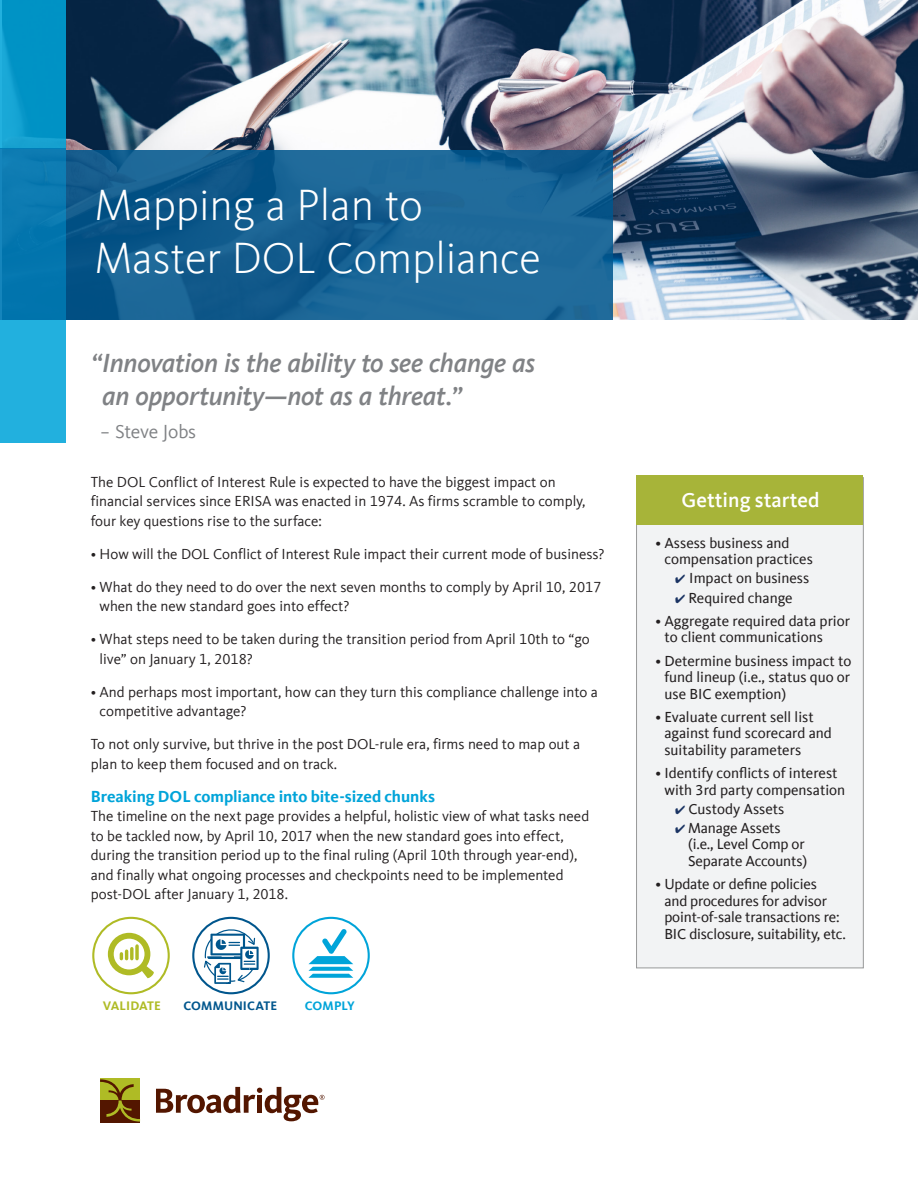
<style>
.page{position:relative;width:918px;height:1188px;background:#fff}
.page>*{position:absolute;margin:0;border:0;box-sizing:border-box;transform-origin:0 0}
.t1{font:300 45px/52.5px "Kievit Offc";color:#fff}
.t2{font:italic 500 27px/33px "Kievit Offc";letter-spacing:-.01em;color:#808285}
.Body{font:500 21px "Kievit Offc";color:#fff}
.t3{font:19.5px "Kievit Offc";letter-spacing:-.015em;color:#808285}
.t4{font:700 16.5px "Kievit Offc";letter-spacing:-.005em;color:#00a4d9}
.Brch_Lead-in{font:15px/19.5px "Kievit Offc";color:#231f20}
.Body-2{font:15px/16.5px "Kievit Offc";color:#231f20}
.t5{font:700 12.75px "Kievit Offc";letter-spacing:.01em;color:#00568d}
.t6{font:700 12.75px "Kievit Offc";letter-spacing:-.005em;color:#afbb25}
.t7{font:700 12.75px "Kievit Offc";color:#00a4d9}
.s1{color:#1b3463}
</style>
<div class="page">
<img style="left:66px;top:0;width:852px;height:320px">
<svg style="left:66px;top:150px;width:546px;height:170px;background:#166192"></svg>
<div style="left:0;top:320px;width:66px;height:123px;background:#22b0de"></div>
<svg style="left:0;top:0;width:66px;height:148px;background:#0697c8"></svg>
<div style="left:0;top:148px;width:66px;height:172px;background:#0576af"></div>
<div style="left:100px;top:1078px;width:40px;height:22px;background:#afbb25"></div>
<div style="left:100px;top:1100px;width:40px;height:23px;background:#531600"></div>
<svg style="left:100px;top:1079px;width:40px;height:43px"></svg>
<svg style="left:156px;top:1087px;width:169px;height:34px"></svg>
<div style="left:636px;top:477px;width:228px;height:491px;background:#f2f3f4;border:1px solid #989999"></div>
<div style="left:637px;top:475px;width:226px;height:50px;background:#a7b439"></div>
<div style="left:92px;top:917px;width:78px;height:77px;border:2px solid #afbb25;border-radius:50%"></div>
<svg style="left:108px;top:933px;width:46px;height:45px"></svg>
<svg style="left:130px;top:949px;width:4px;height:10px"></svg>
<svg style="left:135px;top:946px;width:4px;height:13px"></svg>
<div style="left:192px;top:917px;width:78px;height:77px;border:2px solid #00568d;border-radius:50%"></div>
<svg style="left:203px;top:927px;width:56px;height:57px"></svg>
<div style="left:292px;top:917px;width:78px;height:77px;border:2px solid #00a4d9;border-radius:50%"></div>
<svg style="left:308px;top:929px;width:45px;height:49px"></svg>
<p class="t1" style="left:94px;top:180px;width:448px">Mapping a Plan to<br>Master DOL Compliance</p>
<p class="t2" style="left:102px;top:346px;width:435px;text-indent:-11px">“Innovation is the ability to see change as an opportunity—not as a threat.”</p>
<p class="t3" style="left:100px;top:420px;width:98px">− Steve Jobs</p>
<p class="Brch_Lead-in" style="left:91px;top:472px;width:496px">The DOL Conflict of Interest Rule is expected to have the biggest impact on financial services since ERISA was enacted in 1974. As firms scramble to comply, four key questions rise to the surface:</p>
<p class="Brch_Lead-in" style="left:91px;top:544px;width:515px">• How will the DOL Conflict of Interest Rule impact their current mode of business?</p>
<p class="Brch_Lead-in" style="left:100px;top:577px;width:504px;text-indent:-9px">• What do they need to do over the next seven months to comply by April 10, 2017 when the new standard goes into effect?</p>
<p class="Brch_Lead-in" style="left:100px;top:630px;width:492px;text-indent:-9px">• What steps need to be taken during the transition period from April 10th to “go live” on January 1, 2018?</p>
<p class="Brch_Lead-in" style="left:100px;top:682px;width:500px;text-indent:-9px">• And perhaps most important, how can they turn this compliance challenge into a competitive advantage?</p>
<p class="Brch_Lead-in" style="left:91px;top:735px;width:491px">To not only survive, but thrive in the post DOL-rule era, firms need to map out a plan to keep them focused and on track.</p>
<p class="t4" style="left:91px;top:787px;width:346px">Breaking DOL compliance into bite-sized chunks</p>
<p class="Brch_Lead-in" style="left:91px;top:807px;width:500px">The timeline on the next page provides a helpful, holistic view of what tasks need to be tackled now, by April 10, 2017 when the new standard goes into effect, during the transition period up to the final ruling (April 10th through year-end), and finally what ongoing processes and checkpoints need to be implemented post-DOL after January 1, 2018.</p>
<p class="t6" style="left:103px;top:998px;width:60px">VALIDATE</p>
<p class="t5" style="left:184px;top:998px;width:95px">COMMUNICATE</p>
<p class="t7" style="left:305px;top:998px;width:51px">COMPLY</p>
<p class="Body" style="left:682px;top:487px;width:139px">Getting started</p>
<p class="Body-2" style="left:664px;top:535px;width:150px;text-indent:-9px">• Assess business and compensation practices</p>
<p class="Body-2" style="left:675px;top:570px;width:136px"><span class="s1">✔</span> Impact on business</p>
<p class="Body-2" style="left:675px;top:589px;width:119px"><span class="s1">✔</span> Required change</p>
<p class="Body-2" style="left:664px;top:613px;width:187px;text-indent:-9px">• Aggregate required data prior to client communications</p>
<p class="Body-2" style="left:664px;top:652px;width:188px;text-align:justify;text-indent:-9px">• Determine business impact to fund lineup (i.e., status quo or use BIC exemption)</p>
<p class="Body-2" style="left:664px;top:709px;width:169px;text-indent:-9px">• Evaluate current sell list against fund scorecard and suitability parameters</p>
<p class="Body-2" style="left:656px;top:765px;width:191px;text-align:center">• Identify conflicts of interest with 3rd party compensation</p>
<p class="Body-2" style="left:675px;top:801px;width:111px"><span class="s1">✔</span> Custody Assets</p>
<p class="Body-2" style="left:688px;top:820px;width:120px;text-indent:-13px"><span class="s1">✔</span> Manage Assets (i.e., Level Comp or<br>Separate Accounts)</p>
<p class="Body-2" style="left:664px;top:876px;width:183px;text-indent:-9px">• Update or define policies<br>and procedures for advisor point-of-sale transactions re:<br>BIC disclosure, suitability, etc.</p>
</div>
